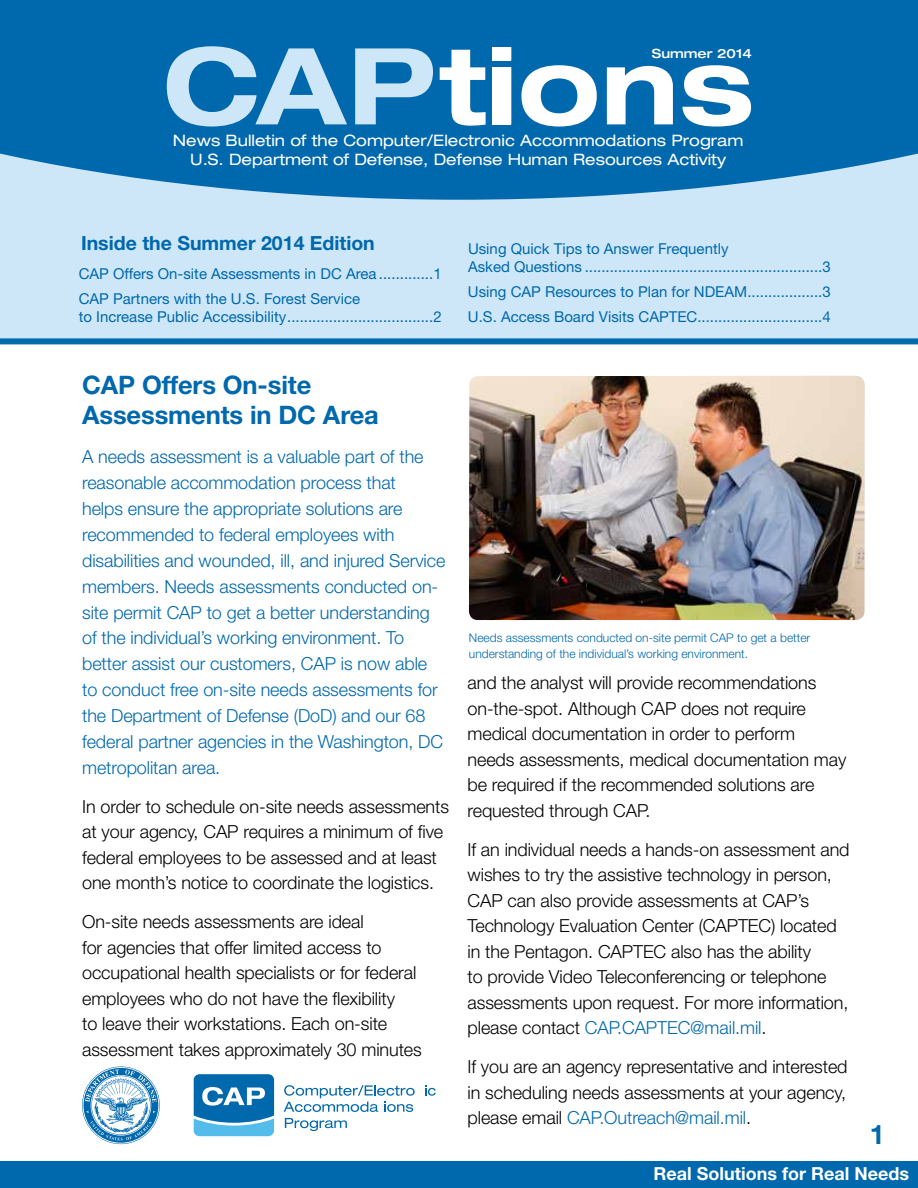
<style>
.page{position:relative;width:918px;height:1188px;background:#fff}
.page>*{position:absolute;margin:0;border:0;box-sizing:border-box;transform-origin:0 0}
.t1{font:700 27px "Helvetica Neue LT Std";color:#0068ac}
.t2{font:700 25.5px/30px "Helvetica Neue LT Std";letter-spacing:-.005em;color:#0068ac}
.t3{font:700 19.5px "Helvetica Neue LT Std";color:#0068ac}
.t4{font:300 18px/25.5px "Helvetica Neue LT Std";letter-spacing:-.005em;color:#000}
.t5{font:300 18px/25.8px "Helvetica Neue LT Std";letter-spacing:-.005em;color:#0068ac}
.t6{font:700 18px "Helvetica Neue LT Std";color:#fff}
.t7{font:expanded 15.75px/18.8px "Helvetica Neue LT Std";color:#fff;text-align:center}
.t8{font:15px/18px "Helvetica Neue LT Std";color:#0068ac}
.t9{font:500 expanded 12.75px "Helvetica Neue LT Std";color:#fff}
.t10{font:300 12px/16.5px "Helvetica Neue LT Std";color:#0068ac}
.s1{color:#0068ac}
</style>
<div class="page">
<div style="left:0;top:1161px;width:918px;height:27px;background:#0068ac"></div>
<div style="left:0;top:0;width:918px;height:341px;background:#cde7f8"></div>
<div style="left:0;top:338px;width:918px;height:6px;background:#0068ac"></div>
<svg style="left:0;top:0;width:918px;height:200px;background:#1374b3"></svg>
<svg style="left:167px;top:46px;width:180px;height:81px"></svg>
<svg style="left:355px;top:48px;width:78px;height:76px"></svg>
<svg style="left:82px;top:1066px;width:78px;height:78px"></svg>
<svg style="left:192px;top:1072px;width:84px;height:66px"></svg>
<svg style="left:194px;top:1074px;width:80px;height:62px;background:#3b92c6"></svg>
<svg style="left:425px;top:1085px;width:11px;height:11px"></svg>
<svg style="left:284px;top:1085px;width:131px;height:27px"></svg>
<svg style="left:285px;top:1118px;width:62px;height:13px"></svg>
<img style="left:469px;top:376px;width:396px;height:244px">
<svg style="left:440px;top:50px;width:46px;height:76px;background:#8bbad9"></svg>
<svg style="left:493px;top:47px;width:18px;height:77px"></svg>
<svg style="left:521px;top:65px;width:76px;height:62px;background:#95c0dc"></svg>
<svg style="left:607px;top:66px;width:66px;height:58px;background:#a4c9e1"></svg>
<svg style="left:682px;top:65px;width:69px;height:62px;background:#a2c7e0"></svg>
<h1 class="t9" style="left:652px;top:45px;width:101px">Summer 2014</h1>
<h1 class="t7" style="left:173px;top:131px;width:572px">News Bulletin of the Computer/Electronic Accommodations Program<br>U.S. Department of Defense, Defense Human Resources Activity</h1>
<p class="t3" style="left:81px;top:231px;width:295px">Inside the Summer 2014 Edition</p>
<p class="t8" style="left:468px;top:240px;width:364px">Using Quick Tips to Answer Frequently<br>Asked Questions .........................................................3</p>
<p class="t8" style="left:79px;top:264px;width:364px">CAP Offers On-site Assessments in DC Area .............1</p>
<p class="t8" style="left:79px;top:289px;width:364px">CAP Partners with the U.S. Forest Service<br>to Increase Public Accessibility...................................2</p>
<p class="t8" style="left:468px;top:282px;width:364px">Using CAP Resources to Plan for NDEAM..................3</p>
<p class="t8" style="left:468px;top:307px;width:364px">U.S. Access Board Visits CAPTEC..............................4</p>
<h2 class="t2" style="left:82px;top:369px;width:298px">CAP Offers On-site<br>Assessments in DC Area</h2>
<p class="t5" style="left:82px;top:444px;width:365px">A needs assessment is a valuable part of the reasonable accommodation process that<br>helps ensure the appropriate solutions are recommended to federal employees with disabilities and wounded, ill, and injured Service members. Needs assessments conducted on&shy;site permit CAP to get a better understanding of the individual’s working environment. To better assist our customers, CAP is now able to conduct free on-site needs assessments for the Department of Defense (DoD) and our 68 federal partner agencies in the Washington, DC metropolitan area.</p>
<p class="t4" style="left:82px;top:793px;width:368px">In order to schedule on-site needs assessments at your agency, CAP requires a minimum of five federal employees to be assessed and at least one month’s notice to coordinate the logistics.</p>
<p class="t4" style="left:82px;top:909px;width:341px">On-site needs assessments are ideal<br>for agencies that offer limited access to occupational health specialists or for federal employees who do not have the flexibility<br>to leave their workstations. Each on-site assessment takes approximately 30 minutes</p>
<p class="t10" style="left:469px;top:629px;width:343px">Needs assessments conducted on-site permit CAP to get a better understanding of the individual’s working environment.</p>
<p class="t4" style="left:468px;top:670px;width:380px">and the analyst will provide recommendations on-the-spot. Although CAP does not require medical documentation in order to perform needs assessments, medical documentation may be required if the recommended solutions are requested through CAP.</p>
<p class="t4" style="left:468px;top:836px;width:384px">If an individual needs a hands-on assessment and wishes to try the assistive technology in person, CAP can also provide assessments at CAP’s Technology Evaluation Center (CAPTEC) located in the Pentagon. CAPTEC also has the ability<br>to provide Video Teleconferencing or telephone assessments upon request. For more information, please contact <span class="s1">CAP.CAPTEC@mail.mil</span>.</p>
<p class="t4" style="left:468px;top:1054px;width:382px;text-align:justify">If you are an agency representative and interested in scheduling needs assessments at your agency, please email <span class="s1">CAP.Outreach@mail.mil</span>.</p>
<h1 class="t1" style="left:870px;top:1118px;width:17px">1</h1>
<p class="t6" style="left:653px;top:1162px;width:257px">Real Solutions for Real Needs</p>
</div>
